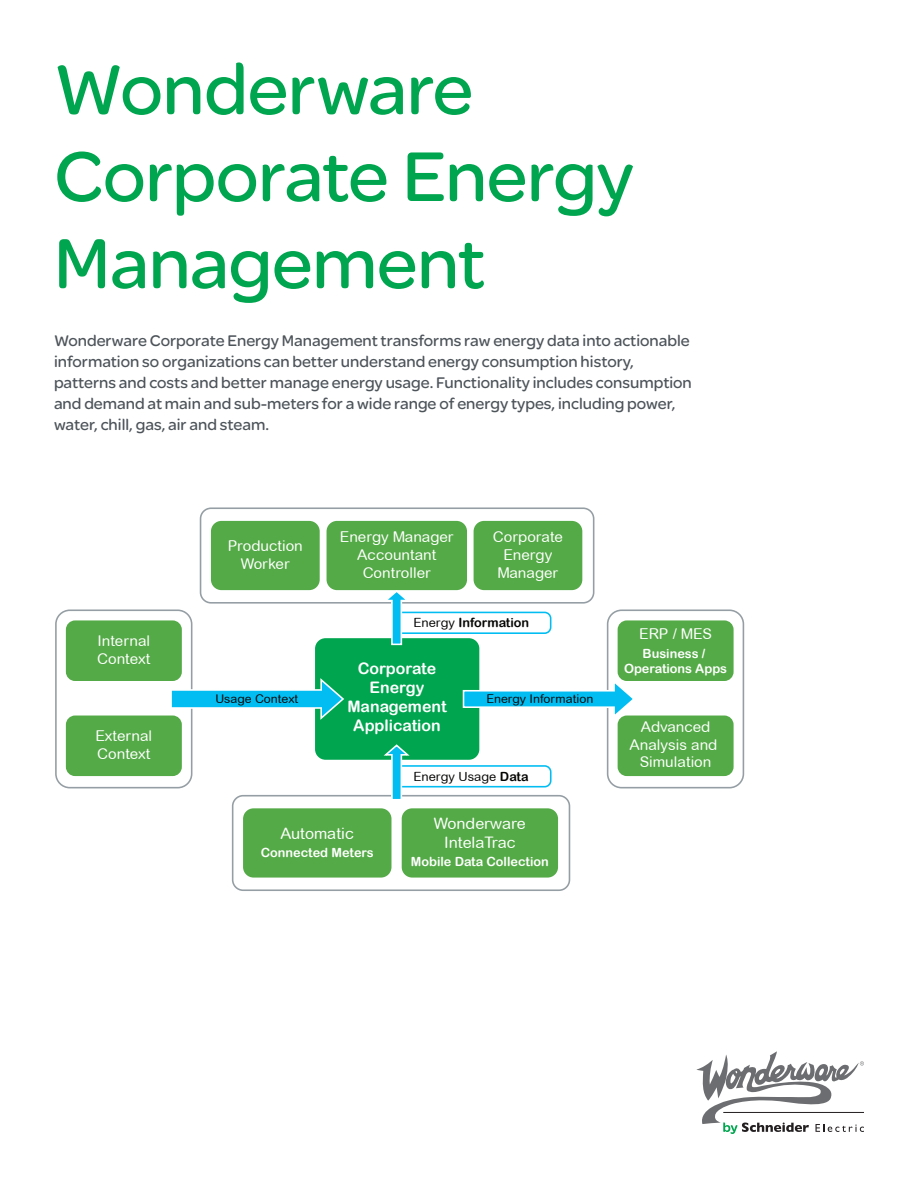
<style>
.page{position:relative;width:918px;height:1188px;background:#fff}
.page>*{position:absolute;margin:0;border:0;box-sizing:border-box;transform-origin:0 0}
.t1{font:75px/87px "SE Optimist";letter-spacing:-.005em;color:#00a54f}
.t2{font:16.5px/21px "SE Optimist";color:#4d545a}
.t3{font:15.9px/19px "Arial Rounded MT Bold";color:#fff;text-align:center}
.t4{font:15.9px/19px "Arial Rounded MT";color:#fff;text-align:center}
.t5{font:15px/18px "Arial Rounded MT";color:#fff;text-align:center}
.t6{font:12.75px/15.3px "Arial Rounded MT Bold";color:#fff;text-align:center}
.t7{font:12.75px "Arial Rounded MT Bold";color:#040503}
.t8{font:12.75px "Arial Rounded MT";color:#040503}
.t9{font:12.15px "Arial Rounded MT";color:#040503}
.s1{font-family:"Arial Rounded MT"}
.s2{font-family:"Arial Rounded MT Bold"}
</style>
<div class="page">
<svg style="left:696px;top:1051px;width:168px;height:83px"></svg>
<div style="left:393px;top:612px;width:158px;height:22px;border:2px solid #01bdf2;border-radius:6px"></div>
<div style="left:393px;top:765px;width:159px;height:22px;border:2px solid #01bdf2;border-radius:6px"></div>
<div style="left:55px;top:609px;width:137px;height:179px;border:2px solid #959ea4;border-radius:14px"></div>
<div style="left:66px;top:620px;width:116px;height:61px;background:#54aa46;border-radius:9px"></div>
<div style="left:66px;top:716px;width:116px;height:60px;background:#54aa46;border-radius:9px"></div>
<div style="left:607px;top:609px;width:137px;height:179px;border:2px solid #959ea4;border-radius:14px"></div>
<div style="left:618px;top:620px;width:116px;height:61px;background:#54aa46;border-radius:9px"></div>
<div style="left:618px;top:716px;width:116px;height:60px;background:#54aa46;border-radius:9px"></div>
<div style="left:315px;top:638px;width:164px;height:122px;background:#00a54f;border-radius:10px"></div>
<div style="left:200px;top:507px;width:394px;height:97px;border:2px solid #959ea4;border-radius:10px"></div>
<div style="left:211px;top:521px;width:109px;height:69px;background:#54aa46;border-radius:10px"></div>
<div style="left:327px;top:521px;width:140px;height:69px;background:#54aa46;border-radius:10px"></div>
<div style="left:474px;top:521px;width:108px;height:69px;background:#54aa46;border-radius:10px"></div>
<svg style="left:462px;top:678px;width:174px;height:41px"></svg>
<svg style="left:170px;top:678px;width:174px;height:42px"></svg>
<div style="left:232px;top:795px;width:338px;height:96px;border:2px solid #959ea4;border-radius:10px"></div>
<div style="left:243px;top:808px;width:148px;height:70px;background:#54aa46;border-radius:10px"></div>
<div style="left:402px;top:808px;width:156px;height:70px;background:#54aa46;border-radius:10px"></div>
<svg style="left:382px;top:590px;width:30px;height:56px"></svg>
<svg style="left:382px;top:744px;width:30px;height:55px"></svg>
<h1 class="t1" style="left:54px;top:44px;width:581px">Wonderware<br>Corporate Energy<br>Management</h1>
<p class="t2" style="left:54px;top:329px;width:639px">Wonderware Corporate Energy Management transforms raw energy data into actionable information so organizations can better understand energy consumption history, patterns and costs and better manage energy usage. Functionality includes consumption and demand at main and sub-meters for a wide range of energy types, including power, water, chill, gas, air and steam.</p>
<p class="t5" style="left:97px;top:632px;width:55px;line-height:17.4px;text-align:left">Internal<br>Context</p>
<p class="t5" style="left:95px;top:727px;width:58px;line-height:17.4px;text-align:left">External<br>Context</p>
<p class="t5" style="left:228px;top:537px;width:77px">Production<br>Worker</p>
<p class="t5" style="left:340px;top:528px;width:115px">Energy Manager<br>Accountant<br>Controller</p>
<p class="t5" style="left:493px;top:528px;width:72px">Corporate<br>Energy<br>Manager</p>
<p class="t7" style="left:413px;top:615px;width:117px"><span class="s1">Energy</span> Information</p>
<p class="t3" style="left:347px;top:658px;width:101px">Corporate<br>Energy<br>Management<br>Application</p>
<p class="t9" style="left:215px;top:692px;width:84px">Usage Context</p>
<p class="t9" style="left:486px;top:692px;width:108px">Energy Information</p>
<p class="t4" style="left:281px;top:823px;width:75px">Automatic</p>
<p class="t6" style="left:261px;top:845px;width:114px">Connected Meters</p>
<p class="t8" style="left:413px;top:769px;width:117px">Energy Usage <span class="s2">Data</span></p>
<p class="t4" style="left:434px;top:814px;width:94px">Wonderware<br>IntelaTrac</p>
<p class="t6" style="left:411px;top:854px;width:139px">Mobile Data Collection</p>
<p class="t5" style="left:639px;top:625px;width:74px">ERP / MES</p>
<p class="t6" style="left:624px;top:645px;width:105px">Business /<br>Operations Apps</p>
<p class="t5" style="left:629px;top:718px;width:89px;line-height:17.4px">Advanced<br>Analysis and<br>Simulation</p>
</div>
